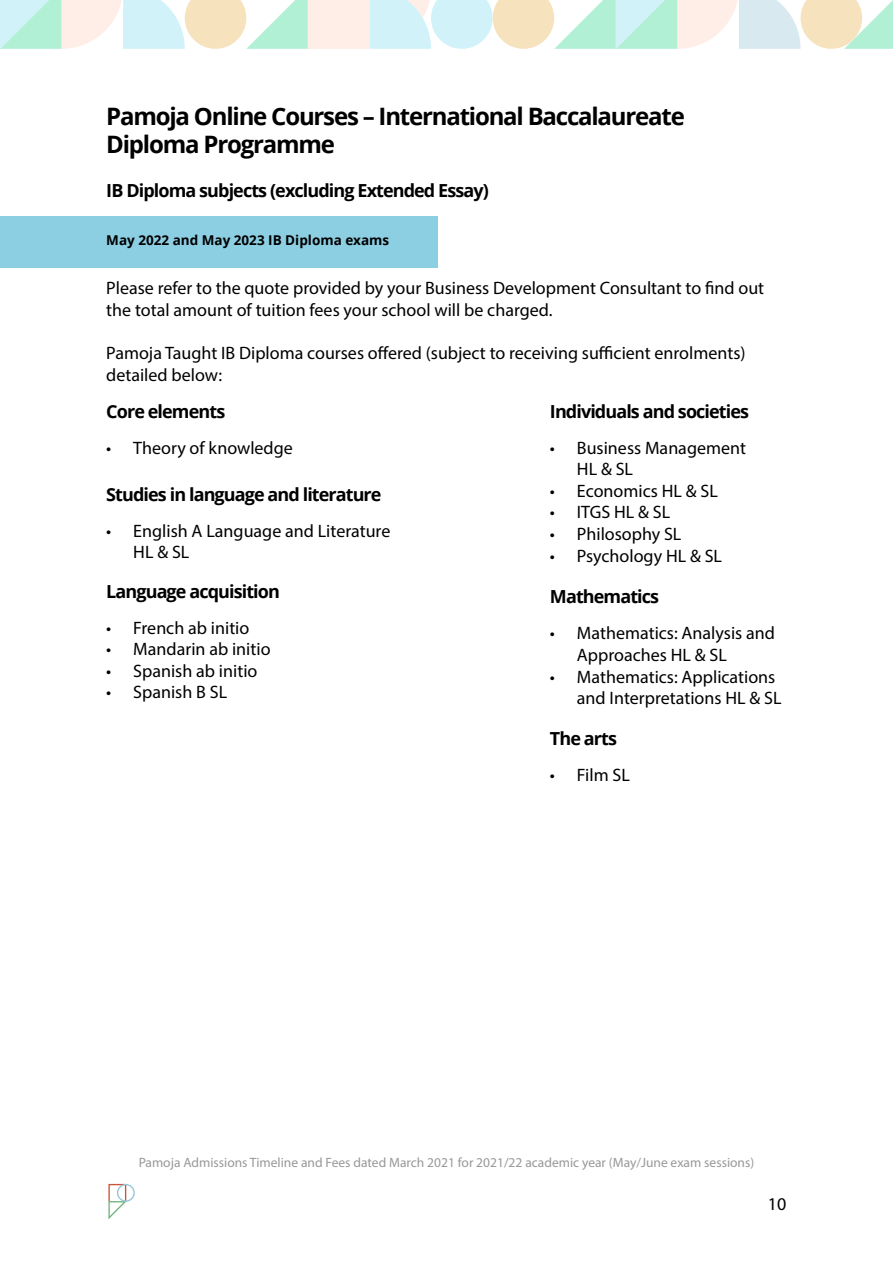
<style>
.page{position:relative;width:893px;height:1263px;background:#fff}
.page>*{position:absolute;margin:0;border:0;box-sizing:border-box;transform-origin:0 0}
.t1{font:700 24px/28.8px "Open Sans";letter-spacing:-.05em;color:#000}
.t2{font:18px/21.6px "Myriad Pro";color:#000}
.t3{font:700 18px "Open Sans";letter-spacing:-.05em;color:#000}
.t4{font:13.5px "Myriad Pro";color:#999898}
.t5{font:700 13.5px "Open Sans";color:#000}
</style>
<div class="page">
<svg style="left:108px;top:1184px;width:27px;height:35px"></svg>
<div style="left:0;top:216px;width:437px;height:52px;background:#8ccfe3"></div>
<svg style="left:0;top:0;width:893px;height:49px"></svg>
<h1 class="t1" style="left:106px;top:104px;width:580px">Pamoja Online Courses – International Baccalaureate<br>Diploma Programme</h1>
<p class="t3" style="left:106px;top:183px;width:384px">IB Diploma subjects (excluding Extended Essay)</p>
<p class="t5" style="left:106px;top:235px;width:284px">May 2022 and May 2023 IB Diploma exams</p>
<p class="t2" style="left:106px;top:279px;width:659px">Please refer to the quote provided by your Business Development Consultant to find out the total amount of tuition fees your school will be charged.</p>
<p class="t2" style="left:106px;top:344px;width:641px">Pamoja Taught IB Diploma courses offered (subject to receiving sufficient enrolments) detailed below:</p>
<p class="t3" style="left:106px;top:404px;width:120px">Core elements</p>
<p class="t3" style="left:550px;top:404px;width:201px">Individuals and societies</p>
<p class="t2" style="left:106px;top:438px;width:188px">• Theory of knowledge</p>
<p class="t2" style="left:577px;top:438px;width:171px;text-indent:-27px">• Business Management<br>HL &amp; SL</p>
<p class="t2" style="left:550px;top:481px;width:169px">• Economics HL &amp; SL</p>
<p class="t2" style="left:550px;top:503px;width:122px">• ITGS HL &amp; SL</p>
<p class="t2" style="left:550px;top:525px;width:133px">• Philosophy SL</p>
<p class="t2" style="left:550px;top:546px;width:174px">• Psychology HL &amp; SL</p>
<p class="t3" style="left:106px;top:487px;width:277px">Studies in language and literature</p>
<p class="t2" style="left:133px;top:521px;width:259px;text-indent:-27px">• English A Language and Literature<br>HL &amp; SL</p>
<p class="t3" style="left:106px;top:584px;width:175px">Language acquisition</p>
<p class="t2" style="left:106px;top:618px;width:145px">• French ab initio</p>
<p class="t2" style="left:106px;top:640px;width:166px">• Mandarin ab initio</p>
<p class="t2" style="left:106px;top:661px;width:153px">• Spanish ab initio</p>
<p class="t2" style="left:106px;top:683px;width:122px">• Spanish B SL</p>
<p class="t3" style="left:550px;top:590px;width:111px">Mathematics</p>
<p class="t2" style="left:577px;top:624px;width:200px;text-indent:-27px">• Mathematics: Analysis and<br>Approaches HL &amp; SL</p>
<p class="t2" style="left:577px;top:667px;width:206px;text-indent:-27px">• Mathematics: Applications and Interpretations HL &amp; SL</p>
<p class="t3" style="left:550px;top:731px;width:69px">The arts</p>
<p class="t2" style="left:550px;top:766px;width:81px">• Film SL</p>
<p class="t4" style="left:139px;top:1157px;width:617px">Pamoja Admissions Timeline and Fees dated March 2021 for 2021/22 academic year (May/June exam sessions)</p>
<p class="t2" style="left:768px;top:1194px;width:20px">10</p>
</div>
